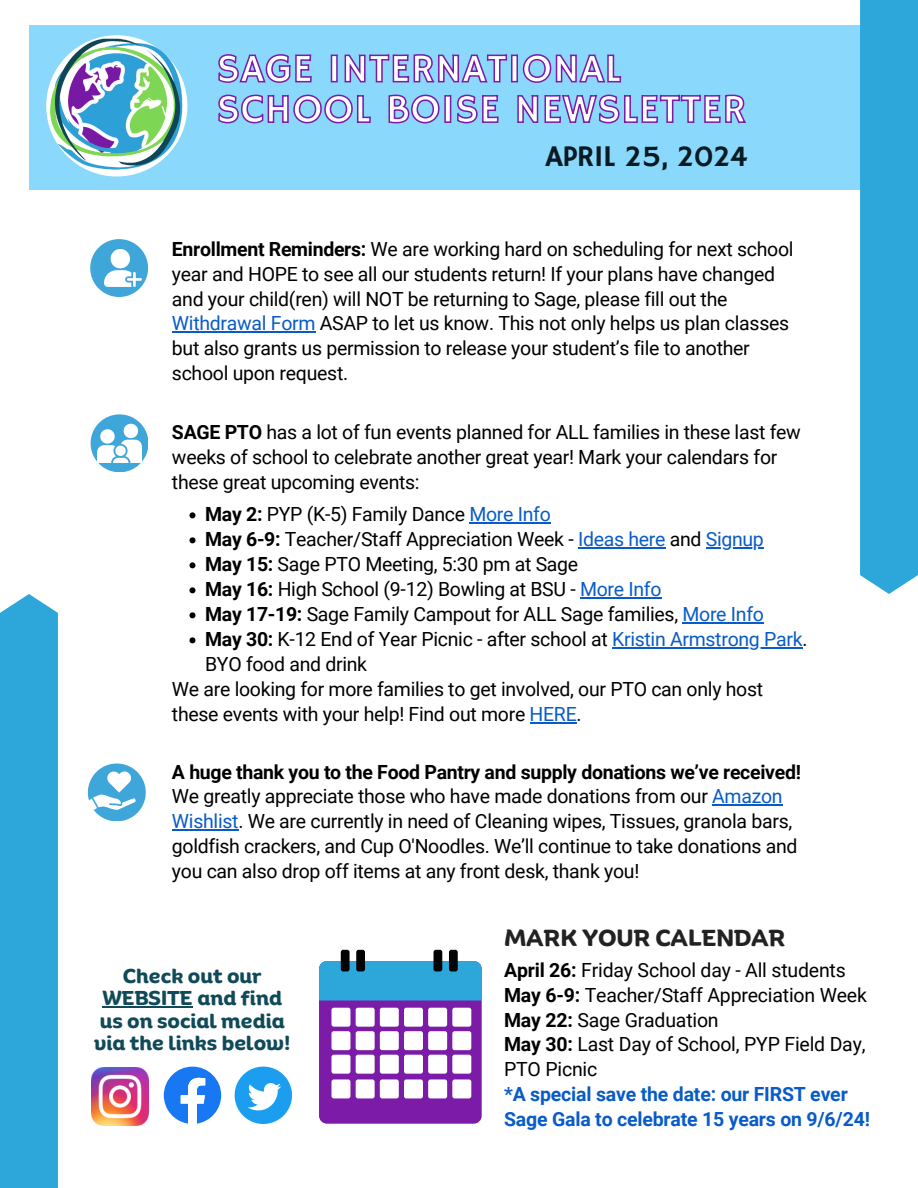
<style>
.page{position:relative;width:918px;height:1188px;background:#fff}
.page>*{position:absolute;margin:0;border:0;box-sizing:border-box;transform-origin:0 0}
.t1{font:40.5px/40.5px "Hammersmith One";letter-spacing:.015em;color:#fff}
.t2{font:30px "Hammersmith One";letter-spacing:-.02em;color:#0a1a22}
.t3{font:700 22.5px "Binate Display";color:#222}
.t4{font:19.5px/24.8px "Roboto";letter-spacing:-.015em;color:#000}
.t5{font:700 19.5px/24.8px "Roboto";letter-spacing:-.01em;color:#085bc8}
.t6{font:700 19.5px/22.5px "Binate Display";color:#104a58;text-align:center}
.s1{font-weight:700}
.s2{color:#085bc8}
</style>
<div class="page">
<div style="left:29px;top:25px;width:889px;height:165px;background:#8ad9fd"></div>
<div style="left:860px;top:0;width:58px;height:594px;background:#2da6d9"></div>
<svg style="left:164px;top:1067px;width:57px;height:57px"></svg>
<img style="left:91px;top:1068px;width:57px;height:57px">
<svg style="left:235px;top:1067px;width:57px;height:57px"></svg>
<div style="left:0;top:594px;width:58px;height:594px;background:#2da6d9"></div>
<img style="left:47px;top:37px;width:139px;height:139px">
<div style="left:319px;top:961px;width:163px;height:163px;background:#7b1ba8;border-radius:8px"></div>
<div style="left:319px;top:961px;width:163px;height:40px;background:#2da6d9"></div>
<div style="left:341px;top:950px;width:9px;height:21px;background:#030303;border-radius:2px"></div>
<div style="left:356px;top:950px;width:9px;height:21px;background:#030303;border-radius:2px"></div>
<div style="left:434px;top:950px;width:8px;height:21px;background:#030303;border-radius:2px"></div>
<div style="left:449px;top:950px;width:9px;height:21px;background:#030303;border-radius:2px"></div>
<div style="left:331px;top:1008px;width:19px;height:19px;background:#fff;border-radius:2px"></div>
<div style="left:356px;top:1008px;width:19px;height:19px;background:#fff;border-radius:2px"></div>
<div style="left:380px;top:1008px;width:19px;height:19px;background:#fff;border-radius:2px"></div>
<div style="left:404px;top:1008px;width:19px;height:19px;background:#fff;border-radius:2px"></div>
<div style="left:428px;top:1008px;width:19px;height:19px;background:#fff;border-radius:2px"></div>
<div style="left:452px;top:1008px;width:19px;height:19px;background:#fff;border-radius:2px"></div>
<div style="left:331px;top:1031px;width:19px;height:19px;background:#fff;border-radius:2px"></div>
<div style="left:356px;top:1031px;width:19px;height:19px;background:#fff;border-radius:2px"></div>
<div style="left:380px;top:1031px;width:19px;height:19px;background:#fff;border-radius:2px"></div>
<div style="left:404px;top:1031px;width:19px;height:19px;background:#fff;border-radius:2px"></div>
<div style="left:428px;top:1031px;width:19px;height:19px;background:#fff;border-radius:2px"></div>
<div style="left:452px;top:1031px;width:19px;height:19px;background:#fff;border-radius:2px"></div>
<div style="left:331px;top:1055px;width:19px;height:19px;background:#fff;border-radius:2px"></div>
<div style="left:356px;top:1055px;width:19px;height:19px;background:#fff;border-radius:2px"></div>
<div style="left:380px;top:1055px;width:19px;height:19px;background:#fff;border-radius:2px"></div>
<div style="left:404px;top:1055px;width:19px;height:19px;background:#fff;border-radius:2px"></div>
<div style="left:428px;top:1055px;width:19px;height:19px;background:#fff;border-radius:2px"></div>
<div style="left:452px;top:1055px;width:19px;height:19px;background:#fff;border-radius:2px"></div>
<div style="left:331px;top:1079px;width:19px;height:19px;background:#fff;border-radius:2px"></div>
<div style="left:356px;top:1079px;width:19px;height:19px;background:#fff;border-radius:2px"></div>
<div style="left:380px;top:1079px;width:19px;height:19px;background:#fff;border-radius:2px"></div>
<div style="left:404px;top:1079px;width:19px;height:19px;background:#fff;border-radius:2px"></div>
<div style="left:428px;top:1079px;width:19px;height:19px;background:#fff;border-radius:2px"></div>
<div style="left:452px;top:1079px;width:19px;height:19px;background:#fff;border-radius:2px"></div>
<svg style="left:91px;top:414px;width:57px;height:58px"></svg>
<svg style="left:90px;top:239px;width:58px;height:58px"></svg>
<svg style="left:88px;top:764px;width:57px;height:57px"></svg>
<hr style="left:103px;top:1007px;width:90px;height:1px;background:#104a58">
<svg style="left:218px;top:54px;width:404px;height:29px"></svg>
<svg style="left:218px;top:94px;width:528px;height:30px"></svg>
<svg style="left:189px;top:512px;width:6px;height:6px"></svg>
<hr style="left:469px;top:522px;width:82px;height:2px;background:#085bc8">
<svg style="left:189px;top:537px;width:6px;height:6px"></svg>
<hr style="left:578px;top:547px;width:87px;height:2px;background:#085bc8">
<hr style="left:706px;top:547px;width:58px;height:2px;background:#085bc8">
<svg style="left:189px;top:562px;width:6px;height:6px"></svg>
<svg style="left:189px;top:587px;width:6px;height:6px"></svg>
<hr style="left:580px;top:597px;width:81px;height:2px;background:#085bc8">
<svg style="left:189px;top:612px;width:6px;height:6px"></svg>
<hr style="left:682px;top:622px;width:82px;height:2px;background:#085bc8">
<svg style="left:189px;top:637px;width:6px;height:6px"></svg>
<hr style="left:612px;top:647px;width:190px;height:2px;background:#085bc8">
<hr style="left:530px;top:722px;width:46px;height:2px;background:#085bc8">
<hr style="left:172px;top:332px;width:143px;height:1px;background:#085bc8">
<hr style="left:712px;top:805px;width:70px;height:1px;background:#085bc8">
<hr style="left:172px;top:829px;width:66px;height:1px;background:#085bc8">
<h1 class="t1" style="left:216px;top:50px;width:531px">SAGE INTERNATIONAL<br>SCHOOL BOISE NEWSLETTER</h1>
<p class="t2" style="left:546px;top:139px;width:203px">APRIL 25, 2024</p>
<p class="t4" style="left:172px;top:237px;width:623px"><span class="s1">Enrollment Reminders:</span> We are working hard on scheduling for next school year and HOPE to see all our students return! If your plans have changed and your child(ren) will NOT be returning to Sage, please fill out the <span class="s2">Withdrawal Form</span> ASAP to let us know. This not only helps us plan classes but also grants us permission to release your student’s file to another school upon request.</p>
<p class="t4" style="left:172px;top:420px;width:630px"><span class="s1">SAGE PTO</span> has a lot of fun events planned for ALL families in these last few weeks of school to celebrate another great year! Mark your calendars for these great upcoming events:</p>
<p class="t4" style="left:205px;top:502px;width:347px"><span class="s1">May 2:</span> PYP (K-5) Family Dance <span class="s2">More Info</span></p>
<p class="t4" style="left:205px;top:527px;width:560px"><span class="s1">May 6-9:</span> Teacher/Staff Appreciation Week - <span class="s2">Ideas here</span> and <span class="s2">Signup</span></p>
<p class="t4" style="left:205px;top:552px;width:458px"><span class="s1">May 15:</span> Sage PTO Meeting, 5:30 pm at Sage<br><span class="s1">May 16:</span> High School (9-12) Bowling at BSU - <span class="s2">More Info</span></p>
<p class="t4" style="left:205px;top:602px;width:560px"><span class="s1">May 17-19:</span> Sage Family Campout for ALL Sage families, <span class="s2">More Info</span></p>
<p class="t4" style="left:205px;top:627px;width:604px"><span class="s1">May 30:</span> K-12 End of Year Picnic - after school at <span class="s2">Kristin Armstrong Park</span>.</p>
<p class="t4" style="left:172px;top:652px;width:593px;text-indent:33px">BYO food and drink<br>We are looking for more families to get involved, our PTO can only host these events with your help! Find out more <span class="s2">HERE</span>.</p>
<p class="t4" style="left:172px;top:760px;width:631px"><span class="s1">A huge thank you to the Food Pantry and supply donations we’ve received!<br></span>We greatly appreciate those who have made donations from our <span class="s2">Amazon Wishlist</span>. We are currently in need of Cleaning wipes, Tissues, granola bars, goldfish crackers, and Cup O'Noodles. We’ll continue to take donations and you can also drop off items at any front desk, thank you!</p>
<p class="t6" style="left:94px;top:962px;width:198px">Check out our<br>WEBSITE and find us on social media via the links below!</p>
<h2 class="t3" style="left:504px;top:917px;width:283px">MARK YOUR CALENDAR</h2>
<p class="t4" style="left:504px;top:958px;width:343px"><span class="s1">April 26:</span> Friday School day - All students</p>
<p class="t4" style="left:504px;top:983px;width:364px"><span class="s1">May 6-9:</span> Teacher/Staff Appreciation Week</p>
<p class="t4" style="left:504px;top:1008px;width:216px"><span class="s1">May 22:</span> Sage Graduation</p>
<p class="t4" style="left:504px;top:1032px;width:363px"><span class="s1">May 30:</span> Last Day of School, PYP Field Day,<br>PTO Picnic</p>
<p class="t5" style="left:504px;top:1082px;width:367px">*A special save the date: our FIRST ever<br>Sage Gala to celebrate 15 years on 9/6/24!</p>
</div>
